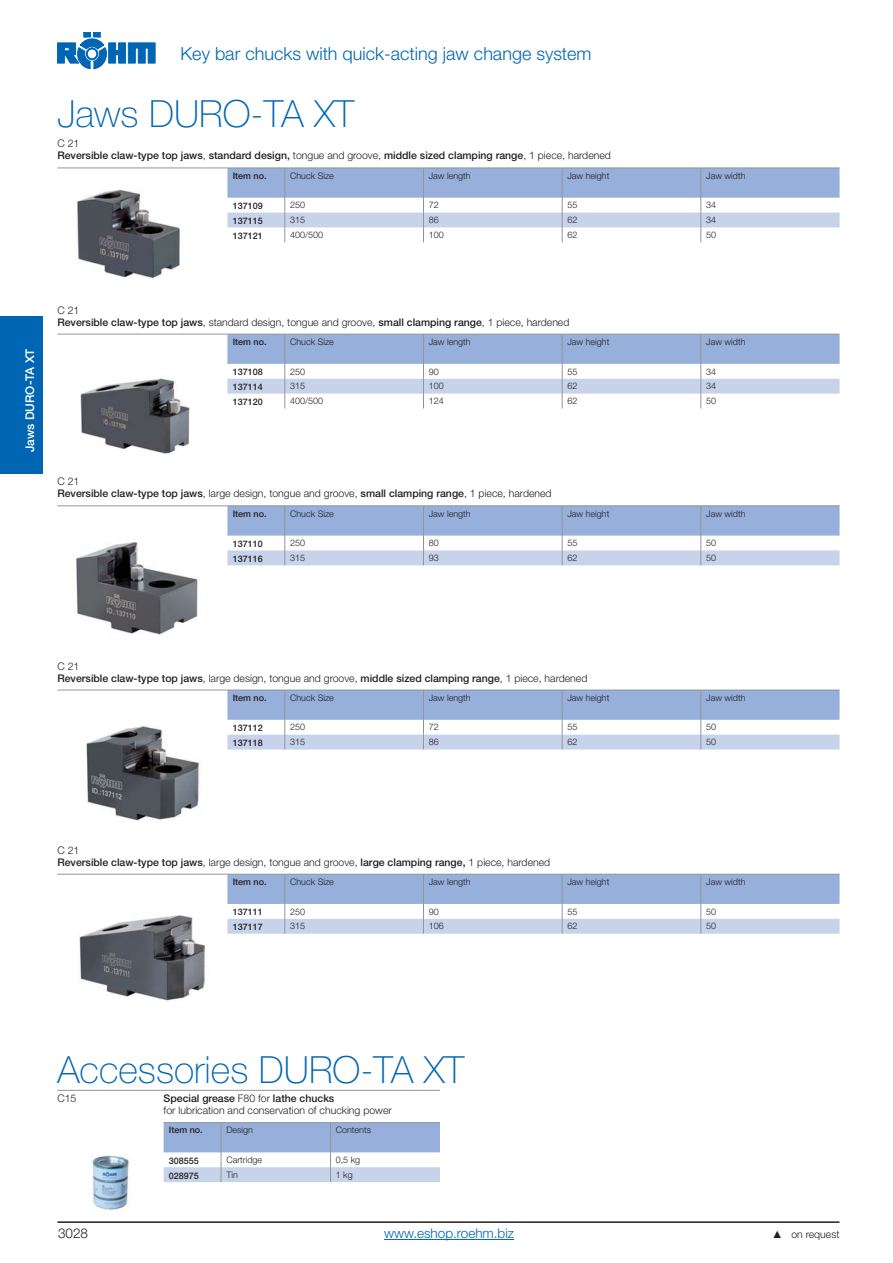
<style>
.page{position:relative;width:893px;height:1263px;background:#fff}
.page>*{position:absolute;margin:0;border:0;box-sizing:border-box;transform-origin:0 0}
.t1{font:100 37.5px "Helvetica Neue LT Std";color:#0066b3}
.t2{font:300 18px "Helvetica Neue LT Std";color:#0066b3}
.t3{font:300 13.5px "Helvetica Neue LT Std";color:#0066b3}
.t4{font:300 13.5px "Helvetica Neue LT Std";color:#231f20}
.t5{font:500 12px "Helvetica Neue LT Std";color:#fff}
.t6{font:300 10.5px/12px "Helvetica Neue LT Std";color:#231f20}
.t7{font:500 10.5px/12px "Helvetica Neue LT Std";color:#231f20}
.t8{font:300 9px "Helvetica Neue LT Std";color:#231f20}
.t9{font:500 9px "Helvetica Neue LT Std";color:#231f20}
.s1{font-weight:300}
.s2{font-weight:500}
</style>
<div class="page">
<svg style="left:57px;top:32px;width:98px;height:37px"></svg>
<div style="left:86px;top:48px;width:12px;height:12px;border:1px solid #0066b3;border-radius:50%"></div>
<div style="left:87px;top:49px;width:10px;height:10px;border:1px solid #0066b3;border-radius:50%"></div>
<hr style="left:57px;top:1221px;width:782px;height:2px;background:#231f20">
<div style="left:0;top:316px;width:43px;height:158px;background:#0066b3"></div>
<hr style="left:57px;top:334px;width:170px;height:1px;background:#939598">
<svg style="left:227px;top:334px;width:612px;height:74px"></svg>
<hr style="left:57px;top:505px;width:170px;height:1px;background:#939598">
<hr style="left:227px;top:505px;width:196px;height:1px;background:#939598">
<hr style="left:423px;top:505px;width:139px;height:1px;background:#939598">
<hr style="left:562px;top:505px;width:139px;height:1px;background:#939598">
<hr style="left:701px;top:505px;width:138px;height:1px;background:#939598">
<svg style="left:227px;top:506px;width:612px;height:59px"></svg>
<hr style="left:57px;top:690px;width:170px;height:1px;background:#939598">
<svg style="left:227px;top:690px;width:612px;height:60px"></svg>
<hr style="left:57px;top:874px;width:170px;height:1px;background:#939598">
<svg style="left:227px;top:874px;width:612px;height:60px"></svg>
<hr style="left:57px;top:1090px;width:383px;height:1px;background:#939598">
<img style="left:91px;top:1155px;width:38px;height:55px">
<hr style="left:164px;top:1122px;width:57px;height:1px;background:#939598">
<hr style="left:221px;top:1122px;width:109px;height:1px;background:#939598">
<hr style="left:330px;top:1122px;width:110px;height:1px;background:#939598">
<svg style="left:164px;top:1123px;width:276px;height:59px"></svg>
<hr style="left:57px;top:168px;width:170px;height:1px;background:#939598">
<svg style="left:227px;top:168px;width:612px;height:74px"></svg>
<img style="left:80px;top:378px;width:110px;height:76px">
<img style="left:76px;top:542px;width:122px;height:93px">
<img style="left:86px;top:726px;width:114px;height:95px">
<img style="left:79px;top:915px;width:127px;height:86px">
<img style="left:77px;top:189px;width:107px;height:91px">
<hr style="left:384px;top:1239px;width:130px;height:1px;background:#0066b3">
<h2 class="t2" style="left:181px;top:47px;width:412px">Key bar chucks with quick-acting jaw change system</h2>
<h1 class="t1" style="left:57px;top:100px;width:298px">Jaws DURO-TA XT</h1>
<p class="t7" style="left:57px;top:139px;width:555px"><span class="s1">C 21<br></span>Reversible claw-type top jaws<span class="s1">,</span> standard design, <span class="s1">tongue and groove,</span> middle sized clamping range<span class="s1">, 1 piece, hardened</span></p>
<p class="t9" style="left:233px;top:172px;width:35px">Item no.</p>
<p class="t8" style="left:290px;top:172px;width:45px">Chuck Size</p>
<p class="t8" style="left:429px;top:172px;width:43px">Jaw length</p>
<p class="t8" style="left:567px;top:172px;width:43px">Jaw height</p>
<p class="t8" style="left:706px;top:172px;width:41px">Jaw width</p>
<p class="t9" style="left:233px;top:203px;width:32px">137109</p>
<p class="t8" style="left:290px;top:202px;width:17px">250</p>
<p class="t8" style="left:429px;top:202px;width:12px">72</p>
<p class="t8" style="left:567px;top:202px;width:12px">55</p>
<p class="t8" style="left:706px;top:202px;width:12px">34</p>
<p class="t9" style="left:233px;top:218px;width:32px">137115</p>
<p class="t8" style="left:290px;top:217px;width:17px">315</p>
<p class="t8" style="left:429px;top:217px;width:12px">86</p>
<p class="t8" style="left:567px;top:217px;width:12px">62</p>
<p class="t8" style="left:706px;top:217px;width:12px">34</p>
<p class="t9" style="left:233px;top:232px;width:32px">137121</p>
<p class="t8" style="left:290px;top:232px;width:35px">400/500</p>
<p class="t8" style="left:429px;top:232px;width:17px">100</p>
<p class="t8" style="left:567px;top:232px;width:12px">62</p>
<p class="t8" style="left:706px;top:232px;width:12px">50</p>
<p class="t5" style="left:25px;top:452px;width:105px;rotate:-90deg">Jaws DURO-TA XT</p>
<p class="t6" style="left:57px;top:305px;width:513px">C 21<br><span class="s2">Reversible claw-type top jaws</span>, standard design, tongue and groove, <span class="s2">small clamping range</span>, 1 piece, hardened</p>
<p class="t9" style="left:233px;top:338px;width:35px">Item no.</p>
<p class="t8" style="left:290px;top:338px;width:45px">Chuck Size</p>
<p class="t8" style="left:429px;top:338px;width:43px">Jaw length</p>
<p class="t8" style="left:567px;top:338px;width:43px">Jaw height</p>
<p class="t8" style="left:706px;top:338px;width:41px">Jaw width</p>
<p class="t9" style="left:233px;top:369px;width:32px">137108</p>
<p class="t8" style="left:290px;top:368px;width:17px">250</p>
<p class="t8" style="left:429px;top:368px;width:12px">90</p>
<p class="t8" style="left:567px;top:368px;width:12px">55</p>
<p class="t8" style="left:706px;top:368px;width:12px">34</p>
<p class="t9" style="left:233px;top:384px;width:32px">137114</p>
<p class="t8" style="left:290px;top:383px;width:17px">315</p>
<p class="t8" style="left:429px;top:383px;width:17px">100</p>
<p class="t8" style="left:567px;top:383px;width:12px">62</p>
<p class="t8" style="left:706px;top:383px;width:12px">34</p>
<p class="t9" style="left:233px;top:399px;width:32px">137120</p>
<p class="t8" style="left:290px;top:398px;width:35px">400/500</p>
<p class="t8" style="left:429px;top:398px;width:17px">124</p>
<p class="t8" style="left:567px;top:398px;width:12px">62</p>
<p class="t8" style="left:706px;top:398px;width:12px">50</p>
<p class="t6" style="left:57px;top:477px;width:496px">C 21<br><span class="s2">Reversible claw-type top jaws</span>, large design, tongue and groove, <span class="s2">small clamping range</span>, 1 piece, hardened</p>
<p class="t9" style="left:233px;top:510px;width:35px">Item no.</p>
<p class="t8" style="left:290px;top:510px;width:45px">Chuck Size</p>
<p class="t8" style="left:429px;top:510px;width:43px">Jaw length</p>
<p class="t8" style="left:567px;top:510px;width:43px">Jaw height</p>
<p class="t8" style="left:706px;top:510px;width:41px">Jaw width</p>
<p class="t9" style="left:233px;top:541px;width:32px">137110</p>
<p class="t8" style="left:290px;top:540px;width:17px">250</p>
<p class="t8" style="left:429px;top:540px;width:12px">80</p>
<p class="t8" style="left:567px;top:540px;width:12px">55</p>
<p class="t8" style="left:706px;top:540px;width:12px">50</p>
<p class="t9" style="left:233px;top:555px;width:32px">137116</p>
<p class="t8" style="left:290px;top:555px;width:17px">315</p>
<p class="t8" style="left:429px;top:555px;width:12px">93</p>
<p class="t8" style="left:567px;top:555px;width:12px">62</p>
<p class="t8" style="left:706px;top:555px;width:12px">50</p>
<p class="t7" style="left:57px;top:661px;width:531px"><span class="s1">C 21<br></span>Reversible claw-type top jaws<span class="s1">, large design, tongue and groove,</span> middle sized clamping range<span class="s1">, 1 piece, hardened</span></p>
<p class="t9" style="left:233px;top:694px;width:35px">Item no.</p>
<p class="t8" style="left:290px;top:694px;width:45px">Chuck Size</p>
<p class="t8" style="left:429px;top:694px;width:43px">Jaw length</p>
<p class="t8" style="left:567px;top:694px;width:43px">Jaw height</p>
<p class="t8" style="left:706px;top:694px;width:41px">Jaw width</p>
<p class="t9" style="left:233px;top:725px;width:32px">137112</p>
<p class="t8" style="left:290px;top:724px;width:17px">250</p>
<p class="t8" style="left:429px;top:724px;width:12px">72</p>
<p class="t8" style="left:567px;top:724px;width:12px">55</p>
<p class="t8" style="left:706px;top:724px;width:12px">50</p>
<p class="t9" style="left:233px;top:740px;width:32px">137118</p>
<p class="t8" style="left:290px;top:739px;width:17px">315</p>
<p class="t8" style="left:429px;top:739px;width:12px">86</p>
<p class="t8" style="left:567px;top:739px;width:12px">62</p>
<p class="t8" style="left:706px;top:739px;width:12px">50</p>
<p class="t6" style="left:57px;top:845px;width:494px">C 21<br><span class="s2">Reversible claw-type top jaws</span>, large design, tongue and groove, <span class="s2">large clamping range,</span> 1 piece, hardened</p>
<p class="t9" style="left:233px;top:878px;width:35px">Item no.</p>
<p class="t8" style="left:290px;top:878px;width:45px">Chuck Size</p>
<p class="t8" style="left:429px;top:878px;width:43px">Jaw length</p>
<p class="t8" style="left:567px;top:878px;width:43px">Jaw height</p>
<p class="t8" style="left:706px;top:878px;width:41px">Jaw width</p>
<p class="t9" style="left:233px;top:909px;width:32px">137111</p>
<p class="t8" style="left:290px;top:908px;width:17px">250</p>
<p class="t8" style="left:429px;top:908px;width:12px">90</p>
<p class="t8" style="left:567px;top:908px;width:12px">55</p>
<p class="t8" style="left:706px;top:908px;width:12px">50</p>
<p class="t9" style="left:233px;top:924px;width:32px">137117</p>
<p class="t8" style="left:290px;top:923px;width:17px">315</p>
<p class="t8" style="left:429px;top:923px;width:17px">106</p>
<p class="t8" style="left:567px;top:923px;width:12px">62</p>
<p class="t8" style="left:706px;top:923px;width:12px">50</p>
<h1 class="t1" style="left:57px;top:1056px;width:408px">Accessories DURO-TA XT</h1>
<p class="t6" style="left:57px;top:1093px;width:21px">C15</p>
<p class="t6" style="left:164px;top:1093px;width:230px"><span class="s2">Special grease</span> F80 for <span class="s2">lathe chucks<br></span>for lubrication and conservation of chucking power</p>
<p class="t9" style="left:169px;top:1127px;width:35px">Item no.</p>
<p class="t8" style="left:226px;top:1127px;width:28px">Design</p>
<p class="t8" style="left:336px;top:1127px;width:37px">Contents</p>
<p class="t9" style="left:169px;top:1157px;width:32px">308555</p>
<p class="t8" style="left:226px;top:1157px;width:37px">Cartridge</p>
<p class="t8" style="left:336px;top:1157px;width:26px">0,5 kg</p>
<p class="t9" style="left:169px;top:1172px;width:32px">028975</p>
<p class="t8" style="left:226px;top:1171px;width:13px">Tin</p>
<p class="t8" style="left:336px;top:1171px;width:19px">1 kg</p>
<p class="t4" style="left:58px;top:1229px;width:32px">3028</p>
<p class="t3" style="left:384px;top:1229px;width:131px">www.eshop.roehm.biz</p>
<p class="t6" style="left:791px;top:1229px;width:50px">on request</p>
</div>
